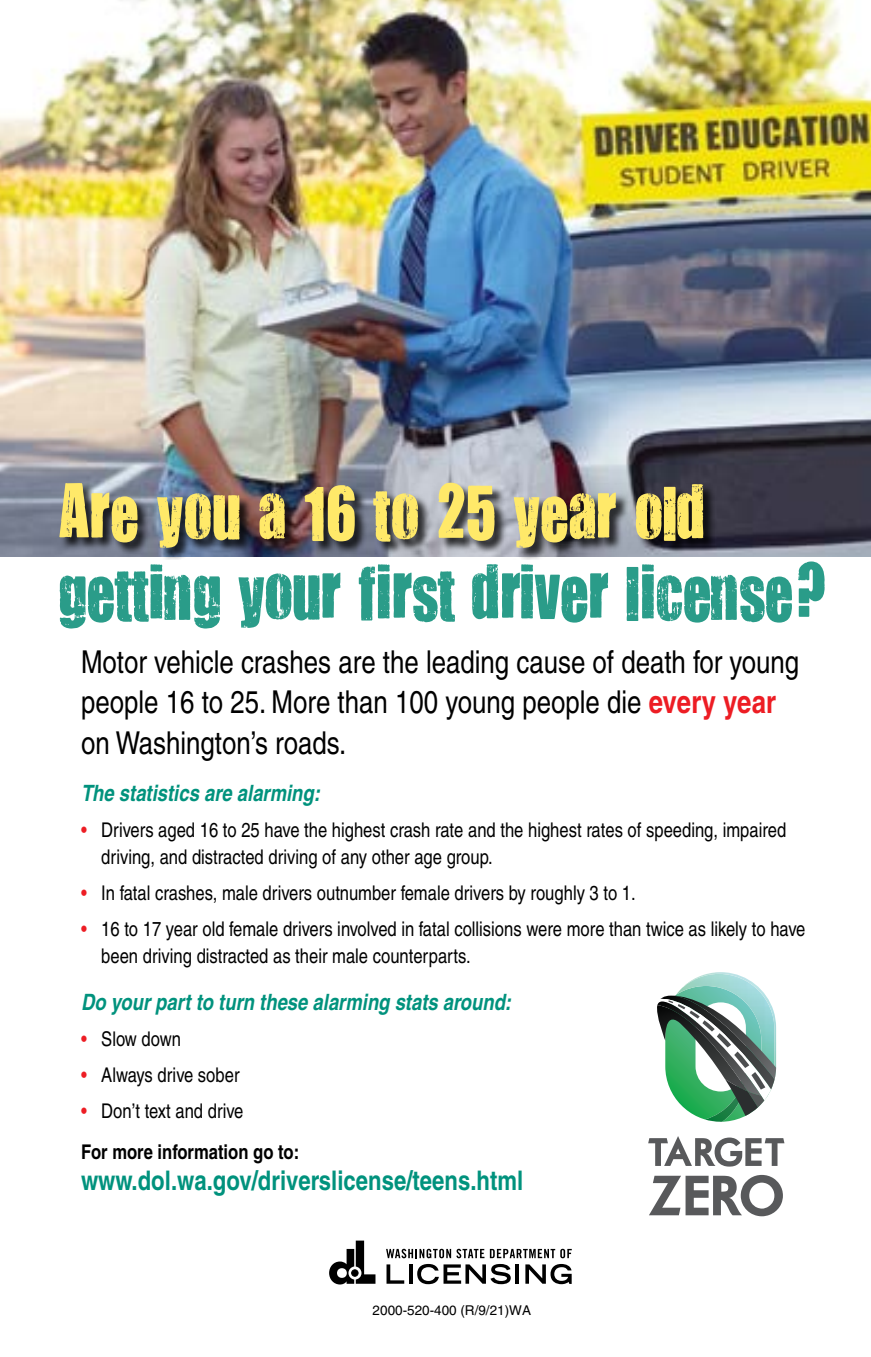
<style>
.page{position:relative;width:871px;height:1357px;background:#fff}
.page>*{position:absolute;margin:0;border:0;box-sizing:border-box;transform-origin:0 0}
.t1{font:condensed 31.5px/40.5px "Helvetica";color:#000}
.t2{font:700 condensed 27px "Helvetica";color:#00927d}
.t3{font:italic 700 condensed 22.5px "Helvetica";color:#00927d}
.t4{font:condensed 20.25px/27px "Helvetica";color:#000}
.t5{font:700 condensed 20.25px "Helvetica";color:#000}
.t6{font:13.5px "Helvetica";color:#000}
.s1{font-weight:700;color:#ed1d24}
.s2{color:#ed1d24}
</style>
<div class="page">
<img style="left:0;top:0;width:871px;height:556px">
<div style="left:60px;top:483px;width:655px;height:77px;background:#000;opacity:.75"></div>
<img style="left:59px;top:483px;width:644px;height:65px">
<svg style="left:60px;top:561px;width:764px;height:67px"></svg>
<svg style="left:386px;top:1264px;width:18px;height:19px"></svg>
<hr style="left:409px;top:1264px;width:3px;height:19px;background:#000">
<svg style="left:417px;top:1264px;width:94px;height:20px"></svg>
<hr style="left:515px;top:1264px;width:4px;height:19px;background:#000">
<svg style="left:525px;top:1264px;width:47px;height:20px"></svg>
<svg style="left:386px;top:1249px;width:98px;height:9px"></svg>
<svg style="left:490px;top:1249px;width:65px;height:9px"></svg>
<svg style="left:560px;top:1249px;width:5px;height:9px"></svg>
<svg style="left:562px;top:1249px;width:10px;height:9px"></svg>
<svg style="left:329px;top:1240px;width:46px;height:44px"></svg>
<svg style="left:648px;top:1136px;width:136px;height:30px"></svg>
<svg style="left:649px;top:1175px;width:134px;height:41px"></svg>
<svg style="left:657px;top:972px;width:119px;height:150px"></svg>
<p class="t1" style="left:81px;top:641px;width:720px">Motor vehicle crashes are the leading cause of death for young people 16 to 25. More than 100 young people die <span class="s1">every year </span>on Washington’s roads.</p>
<p class="t3" style="left:81px;top:779px;width:240px">The statistics are alarming:</p>
<p class="t4" style="left:101px;top:816px;width:686px;text-indent:-20px"><span class="s2">•</span> Drivers aged 16 to 25 have the highest crash rate and the highest rates of speeding, impaired driving, and distracted driving of any other age group.</p>
<p class="t4" style="left:81px;top:879px;width:556px"><span class="s2">•</span> In fatal crashes, male drivers outnumber female drivers by roughly 3 to 1.</p>
<p class="t4" style="left:101px;top:915px;width:706px;text-indent:-20px"><span class="s2">•</span> 16 to 17 year old female drivers involved in fatal collisions were more than twice as likely to have been driving distracted as their male counterparts.</p>
<p class="t3" style="left:81px;top:988px;width:431px">Do your part to turn these alarming stats around:</p>
<p class="t4" style="left:81px;top:1025px;width:101px"><span class="s2">•</span> Slow down</p>
<p class="t4" style="left:81px;top:1061px;width:160px"><span class="s2">•</span> Always drive sober</p>
<p class="t4" style="left:81px;top:1097px;width:164px"><span class="s2">•</span> Don’t text and drive</p>
<p class="t5" style="left:81px;top:1139px;width:220px">For more information go to:</p>
<p class="t2" style="left:81px;top:1164px;width:444px">www.dol.wa.gov/driverslicense/teens.html</p>
<p class="t6" style="left:373px;top:1303px;width:160px">2000-520-400 (R/9/21)WA</p>
</div>
